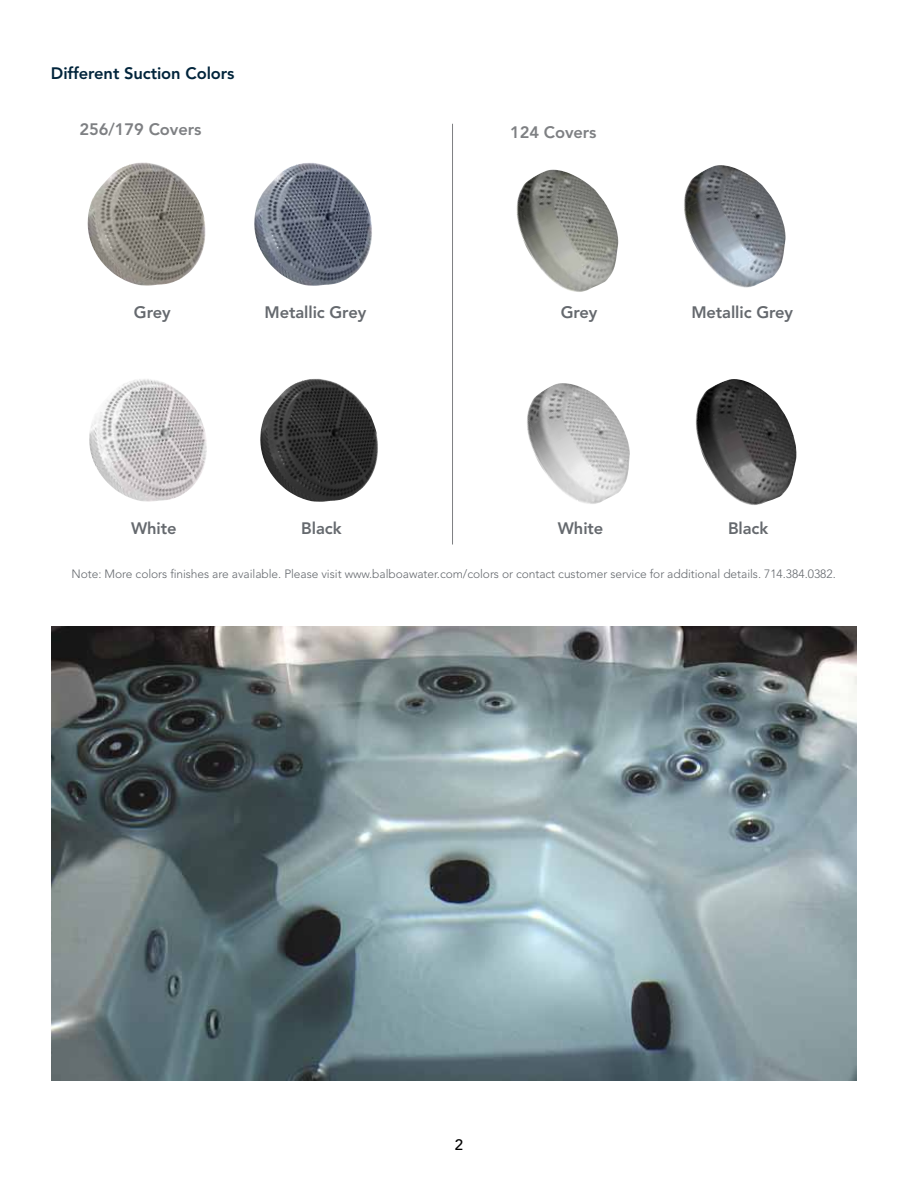
<style>
.page{position:relative;width:918px;height:1188px;background:#fff}
.page>*{position:absolute;margin:0;border:0;box-sizing:border-box;transform-origin:0 0}
.t1{font:800 16.5px "Avenir LT Std";letter-spacing:-.005em;color:#65696e}
.t2{font:800 16.5px "Avenir LT Std";letter-spacing:-.005em;color:#00243b}
.t3{font:800 16.5px "Avenir LT Std";letter-spacing:-.005em;color:#7e8083}
.t4{font:500 15px "Avenir LT Std";color:#000}
.t5{font:300 12px "Avenir LT Std";letter-spacing:-.005em;color:#65696e}
</style>
<div class="page">
<img style="left:88px;top:163px;width:118px;height:123px">
<img style="left:516px;top:170px;width:103px;height:122px">
<img style="left:89px;top:379px;width:118px;height:123px">
<img style="left:527px;top:383px;width:103px;height:121px">
<img style="left:254px;top:163px;width:118px;height:123px">
<img style="left:684px;top:165px;width:102px;height:123px">
<img style="left:260px;top:379px;width:118px;height:123px">
<img style="left:695px;top:379px;width:102px;height:126px">
<img style="left:51px;top:626px;width:805px;height:455px">
<hr style="left:452px;top:124px;width:1px;height:421px;background:#7e8083">
<h1 class="t2" style="left:51px;top:64px;width:185px">Different Suction Colors</h1>
<h1 class="t3" style="left:79px;top:119px;width:123px">256/179 Covers</h1>
<h1 class="t3" style="left:510px;top:123px;width:88px">124 Covers</h1>
<h1 class="t1" style="left:265px;top:302px;width:103px">Metallic Grey</h1>
<h1 class="t1" style="left:691px;top:302px;width:103px">Metallic Grey</h1>
<h1 class="t1" style="left:134px;top:302px;width:38px">Grey</h1>
<h1 class="t1" style="left:561px;top:302px;width:38px">Grey</h1>
<h1 class="t1" style="left:301px;top:518px;width:42px">Black</h1>
<h1 class="t1" style="left:728px;top:518px;width:42px">Black</h1>
<p class="t5" style="left:72px;top:567px;width:766px">Note: More colors finishes are available. Please visit www.balboawater.com/colors or contact customer service for additional details. 714.384.0382.</p>
<h1 class="t1" style="left:131px;top:518px;width:47px">White</h1>
<h1 class="t1" style="left:558px;top:518px;width:47px">White</h1>
<p class="t4" style="left:455px;top:1136px;width:10px">2</p>
</div>
